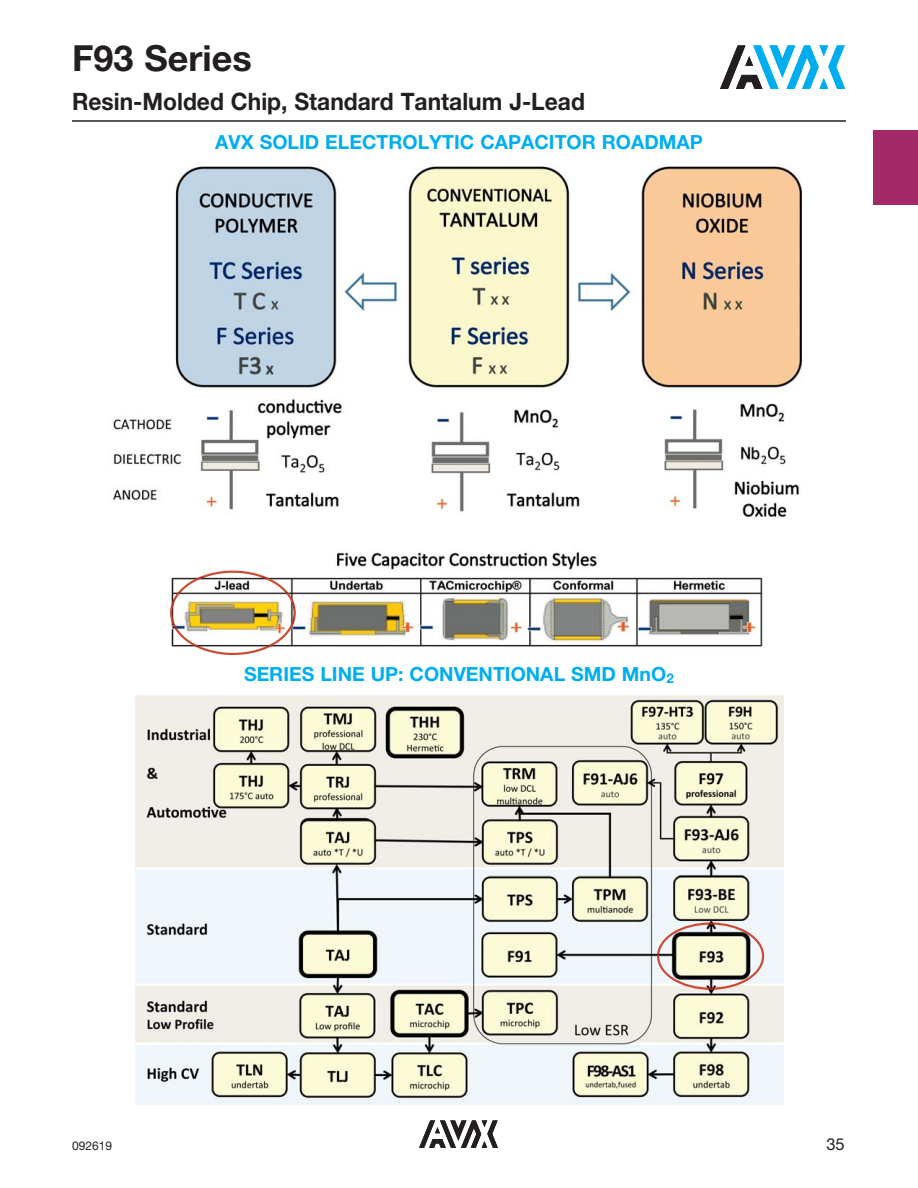
<style>
.page{position:relative;width:918px;height:1188px;background:#fff}
.page>*{position:absolute;margin:0;border:0;box-sizing:border-box;transform-origin:0 0}
.t1{font:700 36px "Helvetica Neue LT Std";color:#231f20}
.t2{font:700 24px "Helvetica Neue LT Std";color:#231f20;scale:.95 1}
.t3{font:700 19.5px "Helvetica Neue LT Std";color:#00aeef}
.t4{font:16.5px "Helvetica Neue LT Std";color:#231f20}
.t5{font:12px "Helvetica Neue LT Std";color:#231f20}
.s1{font-size:13.5px}
</style>
<div class="page">
<div style="left:873px;top:131px;width:45px;height:74px;background:#a52868"></div>
<svg style="left:720px;top:45px;width:125px;height:44px"></svg>
<svg style="left:419px;top:1120px;width:79px;height:28px"></svg>
<hr style="left:72px;top:120px;width:774px;height:2px;background:#231f20">
<img style="left:113px;top:166px;width:689px;height:490px">
<img style="left:136px;top:696px;width:648px;height:409px">
<img style="left:170px;top:571px;width:126px;height:84px">
<img style="left:657px;top:922px;width:107px;height:68px">
<h1 class="t1" style="left:72px;top:45px;width:181px">F93 Series</h1>
<p class="t2" style="left:72px;top:93px;width:541px">Resin-Molded Chip, Standard Tantalum J-Lead</p>
<p class="t3" style="left:215px;top:135px;width:489px">AVX SOLID ELECTROLYTIC CAPACITOR ROADMAP</p>
<p class="t3" style="left:244px;top:667px;width:431px">SERIES LINE UP: CONVENTIONAL SMD MnO<span class="s1">2</span></p>
<p class="t5" style="left:72px;top:1142px;width:42px">092619</p>
<p class="t4" style="left:826px;top:1139px;width:20px">35</p>
</div>
